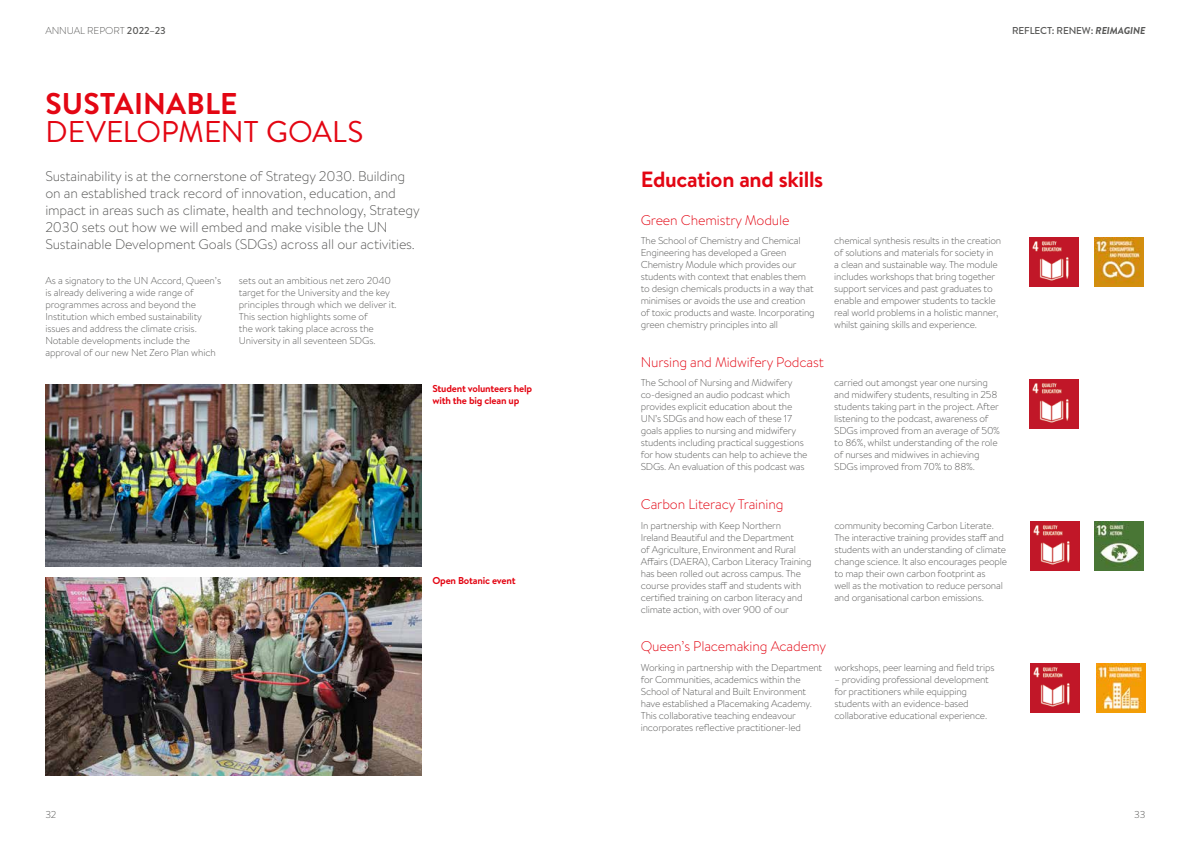
<style>
.page{position:relative;width:1191px;height:842px;background:#fff}
.page>*{position:absolute;margin:0;border:0;box-sizing:border-box;transform-origin:0 0}
.t1{font:30px "Brandon Text";color:#e30613}
.t2{font:700 30px "Brandon Text";letter-spacing:.005em;color:#e30613}
.t3{font:700 22px "Brandon Text";letter-spacing:-.015em;color:#e30613}
.t4{font:300 14px/16.8px "Brandon Text";letter-spacing:-.01em;color:#575756}
.t5{font:300 14px "Brandon Text";letter-spacing:-.01em;color:#e30613}
.t6{font:300 10px/12px "Brandon Text";letter-spacing:-.02em;color:#575756}
.t7{font:700 10px/12px "Brandon Text";letter-spacing:-.02em;color:#e30613}
.t8{font:500 10px "Brandon Text";letter-spacing:-.01em;color:#575756}
.s1{font-weight:500}
.s2{font-weight:700;font-style:italic}
</style>
<div class="page">
<img style="left:45px;top:577px;width:376px;height:199px">
<img style="left:45px;top:385px;width:376px;height:181px">
<img style="left:1030px;top:237px;width:49px;height:49px">
<img style="left:1094px;top:237px;width:49px;height:49px">
<img style="left:1030px;top:379px;width:49px;height:49px">
<img style="left:1030px;top:522px;width:49px;height:49px">
<img style="left:1094px;top:522px;width:49px;height:49px">
<img style="left:1096px;top:664px;width:49px;height:49px">
<img style="left:1030px;top:664px;width:49px;height:49px">
<p class="t6" style="left:45px;top:24px;width:122px">ANNUAL REPORT <span class="s1">2022–23</span></p>
<p class="t8" style="left:1012px;top:24px;width:135px">REFLECT: RENEW: <span class="s2">REIMAGINE</span></p>
<h1 class="t2" style="left:46px;top:82px;width:193px">SUSTAINABLE</h1>
<h1 class="t1" style="left:46px;top:111px;width:319px">DEVELOPMENT GOALS</h1>
<p class="t4" style="left:45px;top:168px;width:376px">Sustainability is at the cornerstone of Strategy 2030. Building on an established track record of innovation, education, and impact in areas such as climate, health and technology, Strategy 2030 sets out how we will embed and make visible the UN Sustainable Development Goals (SDGs) across all our activities.</p>
<p class="t6" style="left:45px;top:274px;width:177px">As a signatory to the UN Accord, Queen’s is already delivering a wide range of programmes across and beyond the Institution which embed sustainability issues and address the climate crisis.<br>Notable developments include the approval of our new Net Zero Plan which</p>
<p class="t6" style="left:239px;top:274px;width:159px">sets out an ambitious net zero 2040 target for the University and the key principles through which we deliver it.<br>This section highlights some of<br>the work taking place across the University in all seventeen SDGs.</p>
<p class="t7" style="left:432px;top:382px;width:101px">Student volunteers help with the big clean up</p>
<p class="t7" style="left:432px;top:575px;width:85px">Open Botanic event</p>
<h2 class="t3" style="left:641px;top:164px;width:184px">Education and skills</h2>
<h3 class="t5" style="left:641px;top:211px;width:150px">Green Chemistry Module</h3>
<p class="t6" style="left:641px;top:234px;width:175px">The School of Chemistry and Chemical Engineering has developed a Green Chemistry Module which provides our students with context that enables them to design chemicals products in a way that minimises or avoids the use and creation of toxic products and waste. Incorporating green chemistry principles into all</p>
<p class="t6" style="left:834px;top:234px;width:168px">chemical synthesis results in the creation of solutions and materials for society in<br>a clean and sustainable way. The module includes workshops that bring together support services and past graduates to enable and empower students to tackle real world problems in a holistic manner, whilst gaining skills and experience.</p>
<h3 class="t5" style="left:641px;top:353px;width:185px">Nursing and Midwifery Podcast</h3>
<p class="t6" style="left:641px;top:376px;width:168px">The School of Nursing and Midwifery co-designed an audio podcast which provides explicit education about the UN’s SDGs and how each of these 17 goals applies to nursing and midwifery students including practical suggestions for how students can help to achieve the SDGs. An evaluation of this podcast was</p>
<p class="t6" style="left:834px;top:376px;width:167px">carried out amongst year one nursing and midwifery students, resulting in 258 students taking part in the project. After listening to the podcast, awareness of SDGs improved from an average of 50% to 86%, whilst understanding of the role of nurses and midwives in achieving SDGs improved from 70% to 88%.</p>
<h3 class="t5" style="left:641px;top:495px;width:144px">Carbon Literacy Training</h3>
<p class="t6" style="left:641px;top:519px;width:172px">In partnership with Keep Northern Ireland Beautiful and the Department<br>of Agriculture, Environment and Rural Affairs (DAERA), Carbon Literacy Training has been rolled out across campus. The course provides staff and students with certified training on carbon literacy and climate action, with over 900 of our</p>
<p class="t6" style="left:834px;top:519px;width:174px">community becoming Carbon Literate.<br>The interactive training provides staff and students with an understanding of climate change science. It also encourages people to map their own carbon footprint as<br>well as the motivation to reduce personal and organisational carbon emissions.</p>
<h3 class="t5" style="left:641px;top:637px;width:187px">Queen’s Placemaking Academy</h3>
<p class="t6" style="left:641px;top:661px;width:183px">Working in partnership with the Department for Communities, academics within the School of Natural and Built Environment have established a Placemaking Academy.<br>This collaborative teaching endeavour incorporates reflective practitioner-led</p>
<p class="t6" style="left:834px;top:661px;width:162px">workshops, peer learning and field trips</p>
<p class="t6" style="left:834px;top:673px;width:156px">– providing professional development for practitioners while equipping students with an evidence-based collaborative educational experience.</p>
<p class="t6" style="left:45px;top:808px;width:13px">32</p>
<p class="t6" style="left:1134px;top:808px;width:13px">33</p>
</div>
